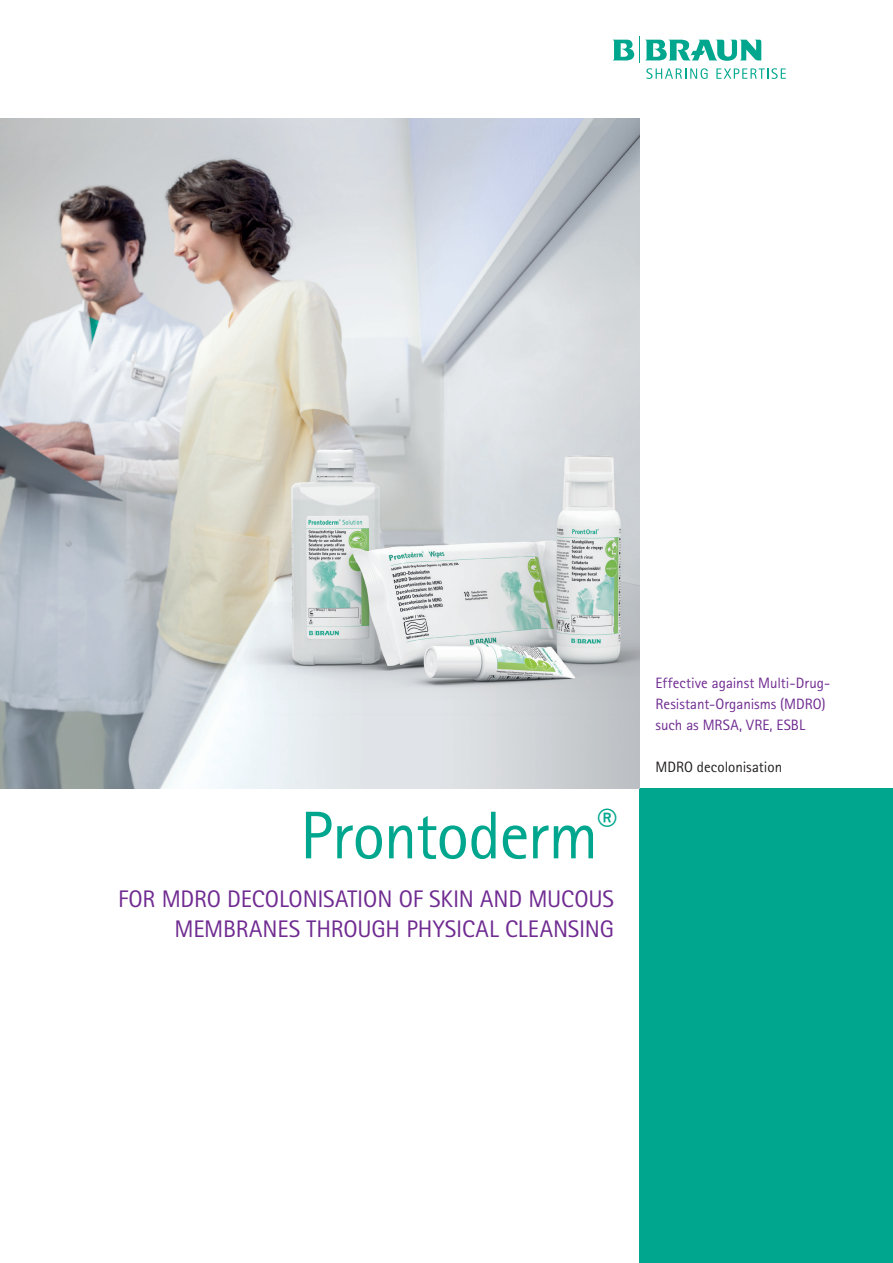
<style>
.page{position:relative;width:893px;height:1263px;background:#fff}
.page>*{position:absolute;margin:0;border:0;box-sizing:border-box;transform-origin:0 0}
.t1{font:67.5px "Rotis Sans Serif Pro";letter-spacing:-.02em;color:#00a78e}
.t2{font:24px/30px "Rotis Sans Serif Pro";letter-spacing:-.01em;color:#702b91;text-align:right}
.t3{font:15px/21px "Rotis Sans Serif Pro";color:#702b91}
.t4{font:15px "Rotis Sans Serif Pro";color:#231f20}
</style>
<div class="page">
<svg style="left:612px;top:37px;width:174px;height:42px"></svg>
<div style="left:639px;top:789px;width:254px;height:474px;background:#00a78e"></div>
<img style="left:0;top:119px;width:639px;height:670px">
<h1 class="t1" style="left:300px;top:796px;width:318px">Prontoderm<sup>®</sup></h1>
<h2 class="t2" style="left:118px;top:884px;width:498px">FOR MDRO DECOLONISATION OF SKIN AND MUCOUS<br>MEMBRANES THROUGH PHYSICAL CLEANSING</h2>
<p class="t3" style="left:655px;top:673px;width:176px">Effective against Multi-Drug-<br>Resistant-Organisms (MDRO) such as MRSA, VRE, ESBL</p>
<p class="t4" style="left:655px;top:758px;width:128px">MDRO decolonisation</p>
</div>
